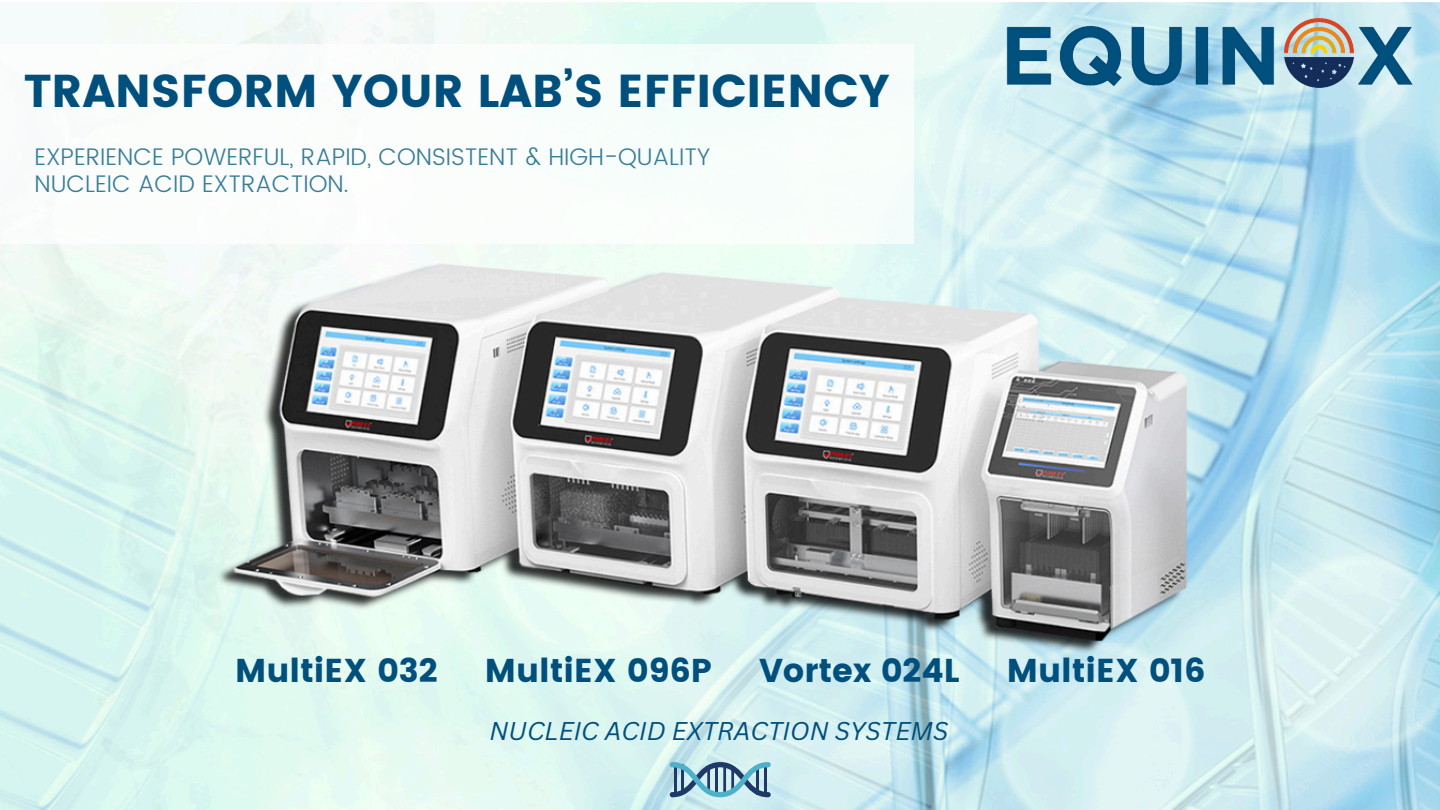
<style>
.page{position:relative;width:1440px;height:810px;background:#fff}
.page>*{position:absolute;margin:0;border:0;box-sizing:border-box;transform-origin:0 0}
.t1{font:46px "Poppins";color:#014f7c}
.t2{font:33px "Poppins";color:#014f7c}
.t3{font:italic 25px "Canva Sans";color:#014f7c}
.t4{font:300 24px "Poppins";color:#387c97}
</style>
<div class="page">
<img style="left:0;top:2px;width:1440px;height:808px">
<img style="left:948px;top:14px;width:492px;height:80px">
<div style="left:0;top:44px;width:914px;height:200px;background:#fff"></div>
<svg style="left:670px;top:762px;width:101px;height:35px;background:#83acbf"></svg>
<h1 class="t1" style="left:24px;top:64px;width:868px">TRANSFORM YOUR LAB’S EFFICIENCY</h1>
<p class="t4" style="left:35px;top:142px;width:677px">EXPERIENCE POWERFUL, RAPID, CONSISTENT &amp; HIGH-QUALITY</p>
<p class="t4" style="left:35px;top:169px;width:316px">NUCLEIC ACID EXTRACTION.</p>
<h2 class="t2" style="left:235px;top:652px;width:204px">MultiEX 032</h2>
<h2 class="t2" style="left:485px;top:652px;width:228px">MultiEX 096P</h2>
<h2 class="t2" style="left:759px;top:652px;width:202px">Vortex 024L</h2>
<p class="t2" style="left:1007px;top:652px;width:200px">MultiEX 016</p>
<p class="t3" style="left:490px;top:713px;width:460px">NUCLEIC ACID EXTRACTION SYSTEMS</p>
</div>
